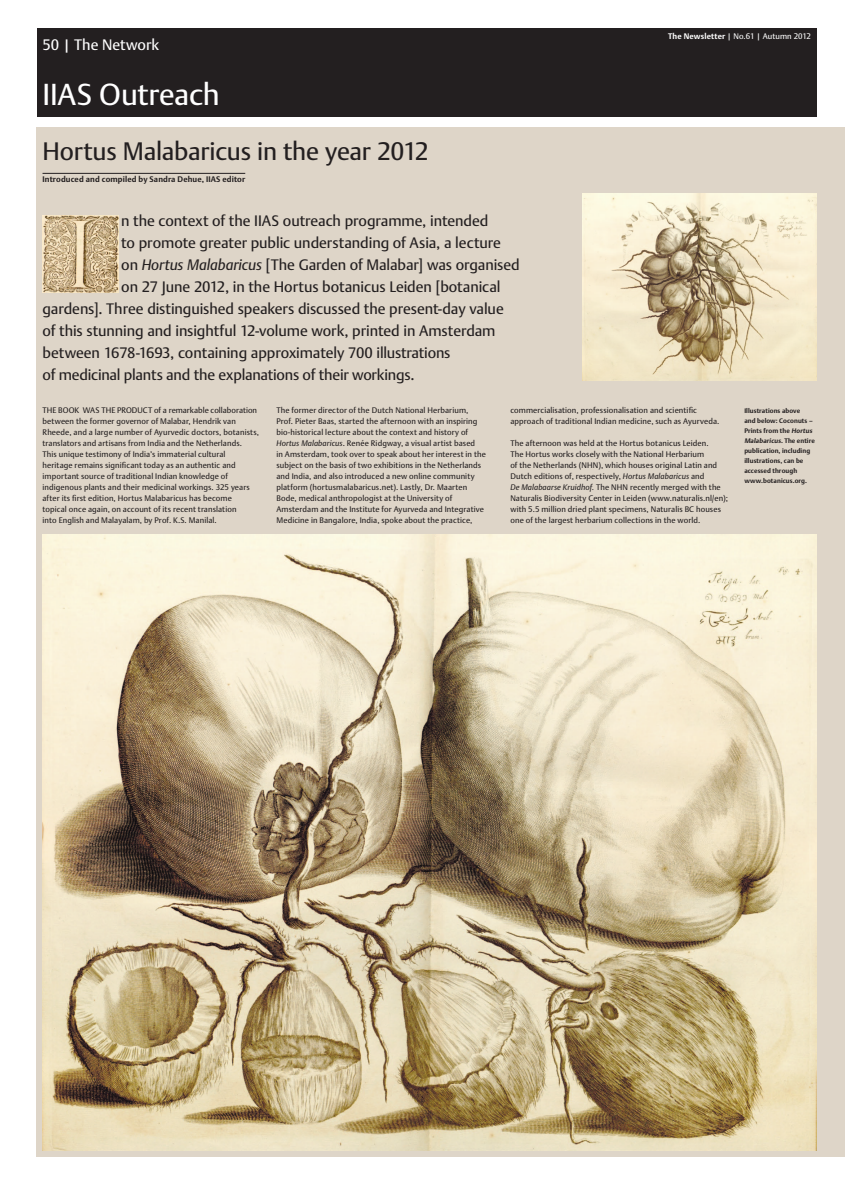
<style>
.page{position:relative;width:845px;height:1185px;background:#fff}
.page>*{position:absolute;margin:0;border:0;box-sizing:border-box;transform-origin:0 0}
.t1{font:30px "DTL Argo TPRO";letter-spacing:-.005em;color:#fff}
.t2{font:25px "DTL Argo TPRO";letter-spacing:-.01em;color:#231f20}
.t3{font:15px "DTL Argo TPRO";letter-spacing:-.005em;color:#231f20}
.t4{font:15px "DTL Argo TPRO";color:#fff}
.t5{font:8px/11px "DTL Argo TPRO";letter-spacing:.01em;color:#231f20}
.t6{font:700 8px "DTL Argo TPRO";letter-spacing:.015em;color:#231f20}
.t7{font:8px "DTL Argo TPRO";letter-spacing:.005em;color:#fff}
.t8{font:700 6.5px/10px "DTL Argo TPRO";letter-spacing:.01em;color:#231f20}
.s1{font-weight:700}
.s2{font-style:italic}
</style>
<div class="page">
<div style="left:37px;top:127px;width:808px;height:1030px;background:#ded5c8"></div>
<img style="left:583px;top:193px;width:233px;height:187px">
<img style="left:43px;top:534px;width:773px;height:616px">
<div style="left:37px;top:28px;width:779px;height:88px;background:#231f20"></div>
<hr style="left:43px;top:173px;width:202px;height:1px;background:#231f20">
<img style="left:43px;top:215px;width:75px;height:77px">
<p class="t7" style="left:668px;top:32px;width:144px"><span class="s1">The Newsletter</span> | No.61 | Autumn 2012</p>
<h3 class="t4" style="left:43px;top:36px;width:118px">50 | The Network</h3>
<h1 class="t1" style="left:43px;top:77px;width:179px">IIAS Outreach</h1>
<h2 class="t2" style="left:43px;top:137px;width:388px">Hortus Malabaricus in the year 2012</h2>
<p class="t6" style="left:43px;top:175px;width:204px">Introduced and compiled by Sandra Dehue, IIAS editor</p>
<h3 class="t3" style="left:121px;top:212px;width:369px">n the context of the IIAS outreach programme, intended</h3>
<h3 class="t3" style="left:121px;top:234px;width:381px">to promote greater public understanding of Asia, a lecture</h3>
<h3 class="t3" style="left:121px;top:256px;width:400px">on <span class="s2">Hortus Malabaricus</span> [The Garden of Malabar] was organised</h3>
<h3 class="t3" style="left:121px;top:278px;width:381px">on 27 June 2012, in the Hortus botanicus Leiden [botanical</h3>
<h3 class="t3" style="left:43px;top:300px;width:463px">gardens]. Three distinguished speakers discussed the present-day value</h3>
<h3 class="t3" style="left:43px;top:322px;width:454px">of this stunning and insightful 12-volume work, printed in Amsterdam</h3>
<h3 class="t3" style="left:43px;top:344px;width:409px">between 1678-1693, containing approximately 700 illustrations</h3>
<h3 class="t3" style="left:43px;top:366px;width:373px">of medicinal plants and the explanations of their workings.</h3>
<p class="t5" style="left:43px;top:405px;width:218px">Th e book was th e product of a remarkable collaboration between the former governor of Malabar, Hendrik van Rheede, and a large number of Ayurvedic doctors, botanists, translators and artisans from India and the Netherlands.<br>This unique testimony of India’s immaterial cultural<br>heritage remains significant today as an authentic and important source of traditional Indian knowledge of indigenous plants and their medicinal workings. 325 years after its first edition, Hortus Malabaricus has become<br>topical once again, on account of its recent translation<br>into English and Malayalam, by Prof. K.S. Manilal.</p>
<p class="t5" style="left:276px;top:405px;width:211px">The former director of the Dutch National Herbarium, Prof. Pieter Baas, started the afternoon with an inspiring bio-historical lecture about the context and history of <span class="s2">Hortus Malabaricus</span>. Renée Ridgway, a visual artist based<br>in Amsterdam, took over to speak about her interest in the subject on the basis of two exhibitions in the Netherlands and India, and also introduced a new online community platform (hortusmalabaricus.net). Lastly, Dr. Maarten Bode, medical anthropologist at the University of Amsterdam and the Institute for Ayurveda and Integrative Medicine in Bangalore, India, spoke about the practice,</p>
<p class="t5" style="left:510px;top:405px;width:210px">commercialisation, professionalisation and scientific approach of traditional Indian medicine, such as Ayurveda.</p>
<p class="t8" style="left:744px;top:406px;width:72px">Illustrations above<br>and below: Coconuts –<br>Prints from the <span class="s2">Hortus<br>Malabaricus</span>. T h e e n ti re publication, including illustrations, can be accessed through www.botanicus.org.</p>
<p class="t5" style="left:510px;top:438px;width:219px">The afternoon was held at the Hortus botanicus Leiden.<br>The Hortus works closely with the National Herbarium<br>of the Netherlands (NHN), which houses original Latin and Dutch editions of, respectively, <span class="s2">Hortus Malabaricus</span> and<br><span class="s2">De Malabaarse Kruidhof.</span> The NHN recently merged with the Naturalis Biodiversity Center in Leiden (www.naturalis.nl/en); with 5.5 million dried plant specimens, Naturalis BC houses one of the largest herbarium collections in the world.</p>
</div>
